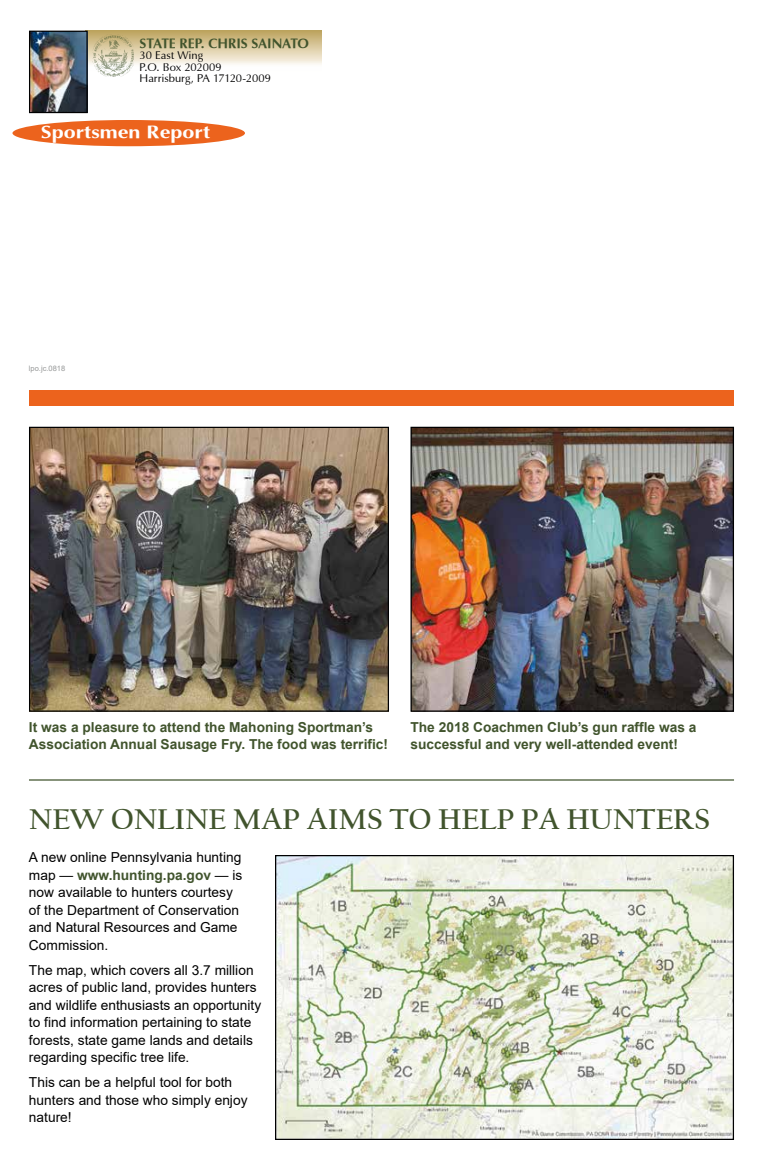
<style>
.page{position:relative;width:762px;height:1170px;background:#fff}
.page>*{position:absolute;margin:0;border:0;box-sizing:border-box;transform-origin:0 0}
.t1{font:700 30px "Californian FB";color:#41542d}
.t2{font:700 18px "Optimum";color:#fff;scale:1.2 1}
.t3{font:13.75px/17.5px "Arial";color:#000001}
.t4{font:700 13.75px/17.5px "Arial";color:#41542d}
.t5{font:700 13.75px "Optimum";letter-spacing:-.015em;color:#41542d}
.t6{font:11.25px/11.2px "Optimum";letter-spacing:-.005em;color:#000001}
.t7{font:7.5px "Arial";color:#969898}
.s1{font-weight:700;color:#41542d}
</style>
<div class="page">
<div style="left:86px;top:31px;width:235px;height:41px;background:linear-gradient(to bottom,#bfa55f,#fff)"></div>
<img style="left:92px;top:34px;width:44px;height:43px">
<img style="left:31px;top:33px;width:55px;height:78px">
<div style="left:29px;top:31px;width:59px;height:82px;border:1px solid #000001"></div>
<div style="left:12px;top:120px;width:233px;height:26px;background:#ec631d;border-radius:50%"></div>
<div style="left:29px;top:390px;width:705px;height:15px;background:#ec631d"></div>
<img style="left:277px;top:857px;width:455px;height:281px">
<div style="left:275px;top:855px;width:459px;height:285px;border:1px solid #000001"></div>
<img style="left:31px;top:429px;width:356px;height:281px">
<div style="left:29px;top:427px;width:360px;height:285px;border:1px solid #000001"></div>
<img style="left:412px;top:429px;width:320px;height:281px">
<div style="left:410px;top:427px;width:324px;height:285px;border:1px solid #000001"></div>
<hr style="left:29px;top:779px;width:705px;height:2px;background:#41542d">
<p class="t5" style="left:140px;top:35px;width:171px">STATE REP. CHRIS SAINATO</p>
<p class="t6" style="left:140px;top:50px;width:133px">30 East Wing<br>P.O. Box 202009<br>Harrisburg, PA 17120-2009</p>
<h2 class="t2" style="left:41px;top:121px;width:143px">Sportsmen Report</h2>
<p class="t7" style="left:29px;top:364px;width:38px">lpo.jc.0818</p>
<p class="t4" style="left:29px;top:718px;width:361px">It was a pleasure to attend the Mahoning Sportman’s<br>Association Annual Sausage Fry. The food was terrific!</p>
<p class="t4" style="left:410px;top:718px;width:288px">The 2018 Coachmen Club’s gun raffle was a successful and very well-attended event!</p>
<h1 class="t1" style="left:29px;top:803px;width:683px">NEW ONLINE MAP AIMS TO HELP PA HUNTERS</h1>
<p class="t3" style="left:29px;top:848px;width:215px">A new online Pennsylvania hunting map — <span class="s1">www.hunting.pa.gov</span> — is now available to hunters courtesy of the Department of Conservation and Natural Resources and Game<br>Commission.</p>
<p class="t3" style="left:29px;top:961px;width:234px">The map, which covers all 3.7 million acres of public land, provides hunters and wildlife enthusiasts an opportunity to find information pertaining to state forests, state game lands and details regarding specific tree life.</p>
<p class="t3" style="left:29px;top:1073px;width:220px">This can be a helpful tool for both hunters and those who simply enjoy nature!</p>
</div>
